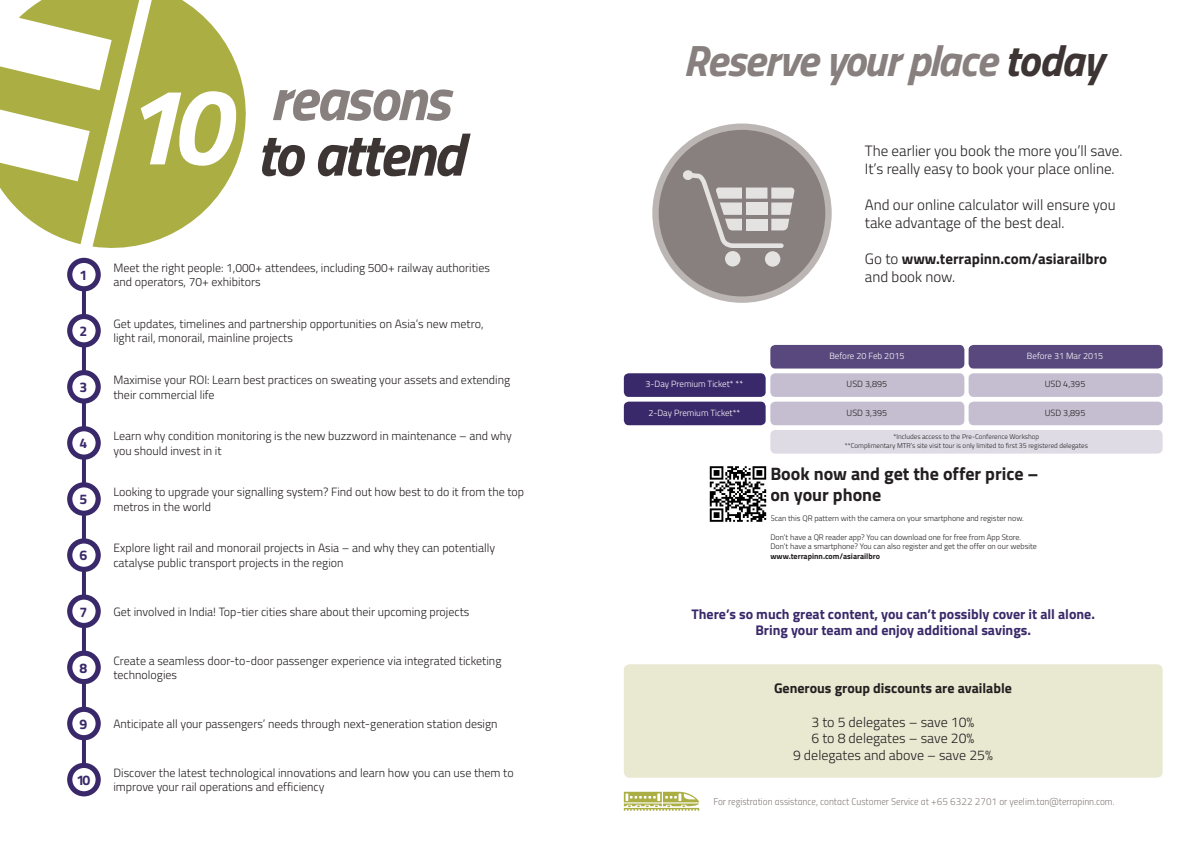
<style>
.page{position:relative;width:1191px;height:842px;background:#fff}
.page>*{position:absolute;margin:0;border:0;box-sizing:border-box;transform-origin:0 0}
.t1{font:italic 700 60px "Titillium";letter-spacing:-.045em;color:#3c3533}
.t2{font:italic 700 60px "Titillium";letter-spacing:-.035em;color:#88807e}
.t3{font:italic 700 44px "Titillium";letter-spacing:-.025em;color:#88807e}
.t4{font:700 18px/21.6px "Titillium";color:#231f20}
.t5{font:300 15px/18px "Titillium";color:#231f20}
.t6{font:700 15px/18px "Titillium";color:#231f20}
.t7{font:700 14px/16.8px "Titillium";color:#3a296a;text-align:center}
.t8{font:300 14px/16.8px "Titillium";color:#231f20;text-align:center}
.t9{font:700 14px "Titillium";color:#231f20}
.t10{font:300 12px/14.4px "Titillium";color:#231f20}
.t11{font:10px "Titillium Light Upright";color:#88807e}
.t12{font:300 9px "Titillium";color:#fff}
.t13{font:300 9px "Titillium";color:#231f20}
.t14{font:300 8px/9.6px "Titillium";color:#231f20}
.t15{font:700 8px "Titillium";color:#231f20}
.t16{font:300 7px/8.4px "Titillium";color:#231f20;text-align:center}
.s1{color:#3c3533}
.s2{font-weight:300}
</style>
<div class="page">
<svg style="left:0;top:0;width:246px;height:248px;fill:#aaae43"></svg>
<hr style="left:82px;top:277px;width:4px;height:502px;background:#3a296a">
<svg style="left:70px;top:260px;width:28px;height:29px"></svg>
<div style="left:67px;top:258px;width:34px;height:33px;border:5px solid #3a296a;border-radius:50%"></div>
<svg style="left:70px;top:485px;width:28px;height:28px"></svg>
<div style="left:67px;top:482px;width:34px;height:34px;border:5px solid #3a296a;border-radius:50%"></div>
<svg style="left:70px;top:316px;width:28px;height:29px"></svg>
<div style="left:67px;top:314px;width:34px;height:33px;border:5px solid #3a296a;border-radius:50%"></div>
<svg style="left:70px;top:597px;width:28px;height:28px"></svg>
<div style="left:67px;top:594px;width:34px;height:34px;border:5px solid #3a296a;border-radius:50%"></div>
<svg style="left:70px;top:541px;width:28px;height:28px"></svg>
<div style="left:67px;top:538px;width:34px;height:34px;border:5px solid #3a296a;border-radius:50%"></div>
<svg style="left:70px;top:373px;width:28px;height:28px"></svg>
<div style="left:67px;top:370px;width:34px;height:34px;border:5px solid #3a296a;border-radius:50%"></div>
<svg style="left:70px;top:653px;width:28px;height:29px"></svg>
<div style="left:67px;top:651px;width:34px;height:33px;border:5px solid #3a296a;border-radius:50%"></div>
<svg style="left:70px;top:429px;width:28px;height:28px"></svg>
<div style="left:67px;top:426px;width:34px;height:34px;border:5px solid #3a296a;border-radius:50%"></div>
<svg style="left:70px;top:709px;width:28px;height:29px"></svg>
<div style="left:67px;top:707px;width:34px;height:33px;border:5px solid #3a296a;border-radius:50%"></div>
<svg style="left:70px;top:765px;width:28px;height:29px"></svg>
<div style="left:67px;top:763px;width:34px;height:33px;border:5px solid #3a296a;border-radius:50%"></div>
<img style="left:709px;top:466px;width:58px;height:56px">
<div style="left:655px;top:127px;width:173px;height:173px;background:#88807e;border-radius:50%"></div>
<div style="left:725px;top:251px;width:15px;height:15px;background:#e5e3e2;border-radius:50%"></div>
<div style="left:765px;top:251px;width:15px;height:16px;background:#e5e3e2;border-radius:50%"></div>
<svg style="left:683px;top:170px;width:111px;height:78px"></svg>
<div style="left:746px;top:219px;width:21px;height:11px;background:#e5e3e2"></div>
<div style="left:746px;top:202px;width:21px;height:13px;background:#e5e3e2"></div>
<div style="left:652px;top:123px;width:179px;height:180px;border:6px solid #bbb6b4;border-radius:50%"></div>
<svg style="left:624px;top:792px;width:75px;height:19px"></svg>
<div style="left:624px;top:373px;width:141px;height:24px;background:#3a296a;border-radius:5px"></div>
<div style="left:624px;top:402px;width:141px;height:23px;background:#3a296a;border-radius:5px"></div>
<div style="left:770px;top:345px;width:194px;height:24px;background:#58487d;border-radius:5px"></div>
<div style="left:770px;top:373px;width:194px;height:24px;background:#c5bed0;border-radius:5px"></div>
<div style="left:770px;top:402px;width:194px;height:23px;background:#c5bed0;border-radius:5px"></div>
<div style="left:770px;top:430px;width:392px;height:24px;background:#dfdbe5;border-radius:5px"></div>
<div style="left:968px;top:345px;width:194px;height:24px;background:#58487d;border-radius:5px"></div>
<div style="left:968px;top:373px;width:194px;height:24px;background:#c5bed0;border-radius:5px"></div>
<div style="left:968px;top:402px;width:194px;height:23px;background:#c5bed0;border-radius:5px"></div>
<div style="left:624px;top:664px;width:538px;height:114px;background:#e9e8d1;border-radius:6px"></div>
<svg style="left:141px;top:91px;width:95px;height:75px"></svg>
<h1 class="t2" style="left:270px;top:77px;width:182px">reasons</h1>
<h1 class="t1" style="left:256px;top:133px;width:210px">to attend</h1>
<p class="t7" style="left:79px;top:268px;width:9px">1</p>
<p class="t7" style="left:79px;top:324px;width:9px">2</p>
<p class="t7" style="left:79px;top:380px;width:9px">3</p>
<p class="t7" style="left:79px;top:436px;width:9px">4</p>
<p class="t7" style="left:79px;top:492px;width:9px">5</p>
<p class="t7" style="left:79px;top:549px;width:9px">6</p>
<p class="t7" style="left:79px;top:605px;width:9px">7</p>
<p class="t7" style="left:79px;top:661px;width:9px">8</p>
<p class="t7" style="left:79px;top:717px;width:9px">9</p>
<p class="t7" style="left:76px;top:773px;width:15px">10</p>
<p class="t10" style="left:113px;top:262px;width:378px">Meet the right people: 1,000+ attendees, including 500+ railway authorities and operators, 70+ exhibitors</p>
<p class="t10" style="left:113px;top:318px;width:372px">Get updates, timelines and partnership opportunities on Asia’s new metro, light rail, monorail, mainline projects</p>
<p class="t10" style="left:113px;top:374px;width:398px">Maximise your ROI: Learn best practices on sweating your assets and extending their commercial life</p>
<p class="t10" style="left:113px;top:430px;width:400px">Learn why condition monitoring is the new buzzword in maintenance – and why you should invest in it</p>
<p class="t10" style="left:113px;top:486px;width:412px">Looking to upgrade your signalling system? Find out how best to do it from the top metros in the world</p>
<p class="t10" style="left:113px;top:542px;width:383px">Explore light rail and monorail projects in Asia – and why they can potentially catalyse public transport projects in the region</p>
<p class="t10" style="left:113px;top:606px;width:357px">Get involved in India! Top-tier cities share about their upcoming projects</p>
<p class="t10" style="left:113px;top:655px;width:389px">Create a seamless door-to-door passenger experience via integrated ticketing technologies</p>
<p class="t10" style="left:113px;top:718px;width:386px">Anticipate all your passengers’ needs through next-generation station design</p>
<p class="t10" style="left:113px;top:767px;width:402px">Discover the latest technological innovations and learn how you can use them to improve your rail operations and efficiency</p>
<h2 class="t3" style="left:683px;top:44px;width:422px">Reserve your place <span class="s1">today</span></h2>
<p class="t5" style="left:865px;top:143px;width:259px">The earlier you book the more you’ll save.<br>It’s really easy to book your place online.</p>
<p class="t5" style="left:865px;top:197px;width:252px">And our online calculator will ensure you take advantage of the best deal.</p>
<p class="t6" style="left:865px;top:251px;width:244px"><span class="s2">Go to</span> www.terrapinn.com/asiarailbro <span class="s2">and book now.</span></p>
<p class="t12" style="left:645px;top:381px;width:99px">3-Day Premium Ticket* **</p>
<p class="t12" style="left:648px;top:409px;width:93px">2-Day Premium Ticket**</p>
<p class="t12" style="left:829px;top:353px;width:77px">Before 20 Feb 2015</p>
<p class="t13" style="left:846px;top:381px;width:42px">USD 3,895</p>
<p class="t13" style="left:846px;top:409px;width:42px">USD 3,395</p>
<p class="t16" style="left:845px;top:433px;width:244px">*Includes access to the Pre-Conference Workshop<br>**Complimentary MTR’s site visit tour is only limited to first 35 registered delegates</p>
<p class="t12" style="left:1027px;top:353px;width:78px">Before 31 Mar 2015</p>
<p class="t13" style="left:1044px;top:381px;width:42px">USD 4,395</p>
<p class="t13" style="left:1044px;top:409px;width:42px">USD 3,895</p>
<h3 class="t4" style="left:770px;top:465px;width:270px">Book now and get the offer price – on your phone</h3>
<p class="t14" style="left:770px;top:514px;width:255px">Scan this QR pattern with the camera on your smartphone and register now.</p>
<p class="t14" style="left:770px;top:533px;width:268px">Don’t have a QR reader app? You can download one for free from App Store.<br>Don’t have a smartphone? You can also register and get the offer on our website</p>
<p class="t15" style="left:770px;top:553px;width:111px">www.terrapinn.com/asiarailbro</p>
<p class="t7" style="left:691px;top:607px;width:405px">There’s so much great content, you can’t possibly cover it all alone.<br>Bring your team and enjoy additional savings.</p>
<p class="t9" style="left:774px;top:683px;width:239px">Generous group discounts are available</p>
<p class="t8" style="left:793px;top:715px;width:201px">3 to 5 delegates – save 10%<br>6 to 8 delegates – save 20%<br>9 delegates and above – save 25%</p>
<p class="t11" style="left:713px;top:798px;width:403px">For registration assistance, contact Customer Service at +65 6322 2701 or yeelim.tan@terrapinn.com.</p>
</div>
